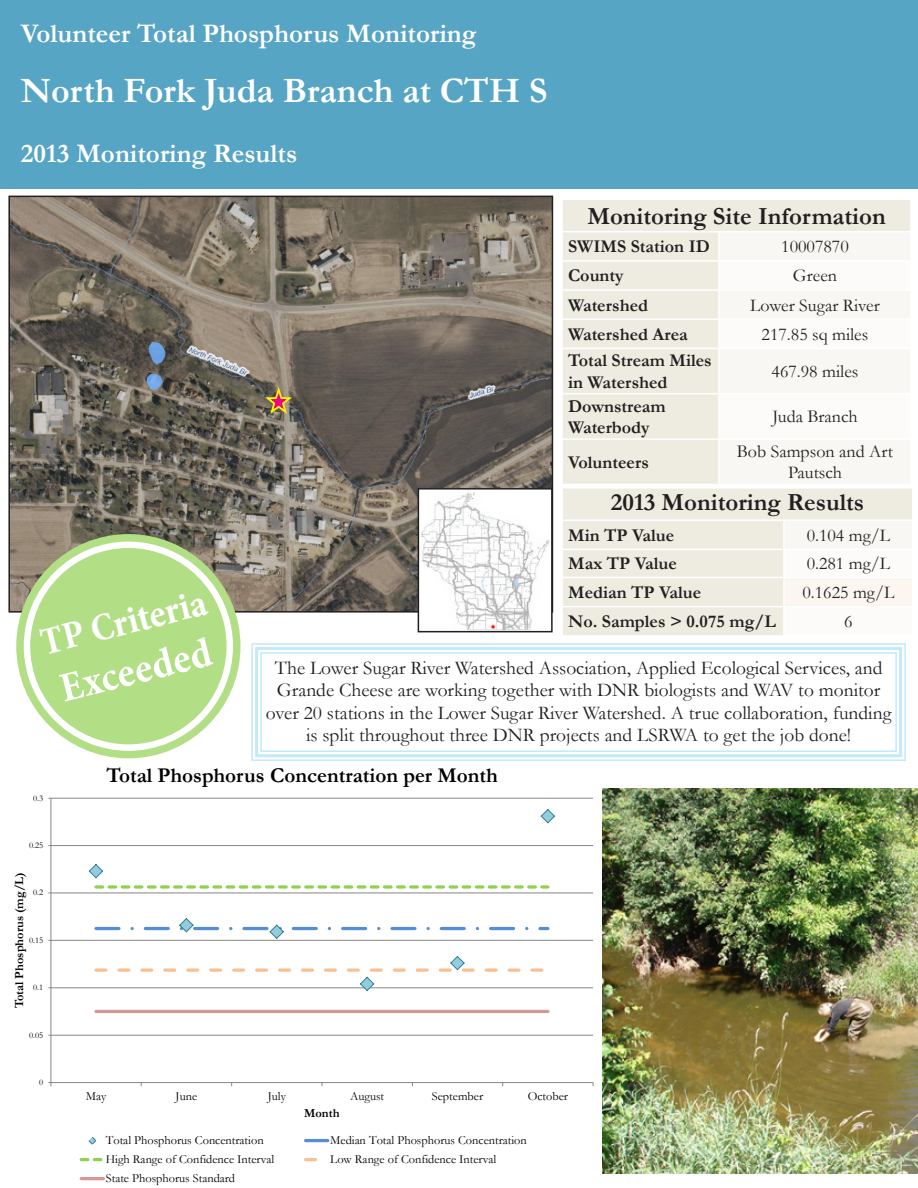
<style>
.page{position:relative;width:918px;height:1188px;background:#fff}
.page>*{position:absolute;margin:0;border:0;box-sizing:border-box;transform-origin:0 0}
.t1{font:700 condensed 42px "Minion Pro";color:#fff}
.t2{font:700 condensed 39px "Minion Pro";color:#fff}
.t3{font:700 36px "Garamond";color:#fff}
.t4{font:700 27px "Garamond";color:#fff}
.t5{font:700 24.75px "Garamond";color:#231f20}
.t6{font:700 21.15px "Garamond";color:#000}
.t7{font:19.5px/22.5px "Garamond";color:#231f20;text-align:center}
.t8{font:700 18px/21.6px "Garamond";color:#231f20}
.t9{font:18px/21.6px "Garamond";color:#231f20;text-align:center}
.t10{font:12.3px "Garamond";color:#000}
.t11{font:700 12.3px "Garamond";color:#000}
.t12{font:8.85px "Garamond";color:#000}
</style>
<div class="page">
<img style="left:11px;top:199px;width:539px;height:411px">
<img style="left:421px;top:491px;width:129px;height:138px">
<div style="left:418px;top:488px;width:135px;height:144px;border:2px solid #231f20"></div>
<div style="left:0;top:0;width:918px;height:189px;background:#56a5c4"></div>
<div style="left:563px;top:200px;width:347px;height:284px;background:#eeece1"></div>
<div style="left:720px;top:232px;width:190px;height:252px;background:#f8f7f3"></div>
<svg style="left:720px;top:262px;width:190px;height:176px"></svg>
<hr style="left:561px;top:231px;width:158px;height:1px;background:#fff">
<hr style="left:719px;top:231px;width:193px;height:1px;background:#fff">
<hr style="left:718px;top:232px;width:2px;height:28px;background:#fff">
<hr style="left:561px;top:260px;width:158px;height:2px;background:#fff">
<hr style="left:719px;top:260px;width:193px;height:2px;background:#fff">
<hr style="left:718px;top:262px;width:2px;height:27px;background:#fff">
<hr style="left:561px;top:289px;width:158px;height:2px;background:#fff">
<hr style="left:719px;top:289px;width:193px;height:2px;background:#fff">
<hr style="left:718px;top:291px;width:2px;height:27px;background:#fff">
<hr style="left:561px;top:318px;width:158px;height:2px;background:#fff">
<hr style="left:719px;top:318px;width:193px;height:2px;background:#fff">
<hr style="left:718px;top:320px;width:2px;height:28px;background:#fff">
<hr style="left:561px;top:348px;width:158px;height:1px;background:#fff">
<hr style="left:719px;top:348px;width:193px;height:1px;background:#fff">
<hr style="left:718px;top:349px;width:2px;height:44px;background:#fff">
<hr style="left:561px;top:393px;width:158px;height:2px;background:#fff">
<hr style="left:719px;top:393px;width:193px;height:2px;background:#fff">
<hr style="left:718px;top:395px;width:2px;height:43px;background:#fff">
<hr style="left:561px;top:438px;width:158px;height:2px;background:#fff">
<hr style="left:719px;top:438px;width:193px;height:2px;background:#fff">
<hr style="left:718px;top:440px;width:2px;height:44px;background:#fff">
<div style="left:562px;top:488px;width:351px;height:32px;background:#eeece1"></div>
<svg style="left:563px;top:521px;width:349px;height:114px"></svg>
<div style="left:784px;top:578px;width:129px;height:29px;background:#fbf6f0"></div>
<hr style="left:783px;top:521px;width:2px;height:28px;background:#fff">
<hr style="left:561px;top:549px;width:223px;height:1px;background:#fff">
<hr style="left:784px;top:549px;width:130px;height:1px;background:#fff">
<hr style="left:783px;top:550px;width:2px;height:27px;background:#fff">
<hr style="left:561px;top:577px;width:223px;height:1px;background:#fff">
<hr style="left:784px;top:577px;width:130px;height:1px;background:#fff">
<hr style="left:783px;top:578px;width:2px;height:28px;background:#fff">
<hr style="left:912px;top:578px;width:2px;height:28px;background:#fff">
<hr style="left:561px;top:606px;width:223px;height:1px;background:#fff">
<hr style="left:784px;top:606px;width:130px;height:1px;background:#fff">
<hr style="left:783px;top:607px;width:2px;height:28px;background:#fff">
<hr style="left:561px;top:487px;width:223px;height:2px;background:#fff">
<hr style="left:561px;top:489px;width:2px;height:30px;background:#fff">
<hr style="left:784px;top:487px;width:130px;height:2px;background:#fff">
<hr style="left:912px;top:489px;width:2px;height:30px;background:#fff">
<hr style="left:561px;top:519px;width:223px;height:2px;background:#fff">
<hr style="left:784px;top:519px;width:130px;height:2px;background:#fff">
<hr style="left:51px;top:1035px;width:542px;height:1px;background:#868686">
<hr style="left:51px;top:987px;width:542px;height:1px;background:#868686">
<hr style="left:51px;top:940px;width:542px;height:1px;background:#868686">
<hr style="left:51px;top:893px;width:542px;height:1px;background:#868686">
<hr style="left:51px;top:845px;width:542px;height:1px;background:#868686">
<hr style="left:51px;top:798px;width:542px;height:1px;background:#868686">
<hr style="left:51px;top:798px;width:1px;height:285px;background:#868686">
<hr style="left:51px;top:1082px;width:542px;height:1px;background:#868686">
<svg style="left:96px;top:885px;width:452px;height:4px"></svg>
<hr style="left:96px;top:1010px;width:452px;height:3px;background:#d99694">
<svg style="left:89px;top:864px;width:14px;height:14px"></svg>
<svg style="left:96px;top:918px;width:452px;height:21px"></svg>
<svg style="left:96px;top:956px;width:452px;height:35px"></svg>
<svg style="left:541px;top:809px;width:14px;height:14px"></svg>
<svg style="left:88px;top:1136px;width:9px;height:9px"></svg>
<svg style="left:306px;top:1139px;width:22px;height:3px"></svg>
<svg style="left:81px;top:1158px;width:22px;height:3px"></svg>
<svg style="left:306px;top:1158px;width:11px;height:3px"></svg>
<hr style="left:81px;top:1177px;width:22px;height:3px;background:#d99694">
<svg style="left:263px;top:387px;width:31px;height:29px"></svg>
<svg style="left:251px;top:643px;width:655px;height:118px"></svg>
<div style="left:255px;top:647px;width:647px;height:110px;border:3px solid #c3e9fa"></div>
<div style="left:260px;top:652px;width:637px;height:100px;border:2px solid #c3e9fa"></div>
<img style="left:603px;top:788px;width:315px;height:386px">
<svg style="left:20px;top:538px;width:217px;height:217px"></svg>
<div style="left:16px;top:534px;width:225px;height:224px;border:8px solid #b2df85;border-radius:50%"></div>
<div style="left:31px;top:549px;width:195px;height:195px;background:#b2df85;border-radius:50%"></div>
<p class="t4" style="left:21px;top:15px;width:457px">Volunteer Total Phosphorus Monitoring</p>
<p class="t3" style="left:21px;top:66px;width:528px">North Fork Juda Branch at CTH S</p>
<p class="t4" style="left:21px;top:135px;width:278px">2013 Monitoring Results</p>
<p class="t2" style="left:35px;top:617px;width:171px;rotate:-14deg">TP Criteria</p>
<p class="t1" style="left:54px;top:661px;width:156px;rotate:-14deg">Exceeded</p>
<p class="t5" style="left:587px;top:199px;width:300px">Monitoring Site Information</p>
<p class="t8" style="left:568px;top:236px;width:143px">SWIMS Station ID</p>
<p class="t9" style="left:781px;top:235px;width:69px">10007870</p>
<p class="t8" style="left:568px;top:265px;width:57px">County</p>
<p class="t9" style="left:793px;top:264px;width:46px">Green</p>
<p class="t8" style="left:568px;top:294px;width:81px">Watershed</p>
<p class="t9" style="left:750px;top:294px;width:131px">Lower Sugar River</p>
<p class="t8" style="left:568px;top:323px;width:121px">Watershed Area</p>
<p class="t9" style="left:762px;top:323px;width:108px">217.85 sq miles</p>
<p class="t8" style="left:568px;top:350px;width:145px">Total Stream Miles in Watershed</p>
<p class="t9" style="left:772px;top:360px;width:88px">467.98 miles</p>
<p class="t8" style="left:568px;top:395px;width:99px">Downstream<br>Waterbody</p>
<p class="t9" style="left:772px;top:405px;width:87px">Juda Branch</p>
<p class="t8" style="left:568px;top:451px;width:82px">Volunteers</p>
<p class="t9" style="left:737px;top:440px;width:158px">Bob Sampson and Art<br>Pautsch</p>
<p class="t5" style="left:611px;top:485px;width:255px">2013 Monitoring Results</p>
<p class="t8" style="left:568px;top:524px;width:107px">Min TP Value</p>
<p class="t9" style="left:807px;top:524px;width:85px">0.104 mg/L</p>
<p class="t8" style="left:568px;top:553px;width:110px">Max TP Value</p>
<p class="t9" style="left:807px;top:552px;width:85px">0.281 mg/L</p>
<p class="t8" style="left:568px;top:582px;width:134px">Median TP Value</p>
<p class="t9" style="left:802px;top:581px;width:93px">0.1625 mg/L</p>
<p class="t8" style="left:568px;top:611px;width:209px">No. Samples &gt; 0.075 mg/L</p>
<p class="t9" style="left:844px;top:610px;width:10px">6</p>
<p class="t7" style="left:266px;top:656px;width:627px">The Lower Sugar River Watershed Association, Applied Ecological Services, and Grande Cheese are working together with DNR biologists and WAV to monitor over 20 stations in the Lower Sugar River Watershed. A true collaboration, funding is split throughout three DNR projects and LSRWA to get the job done!</p>
<p class="t12" style="left:33px;top:792px;width:12px">0.3</p>
<p class="t12" style="left:29px;top:839px;width:16px">0.25</p>
<p class="t11" style="left:11px;top:1008px;width:138px;rotate:-90deg">Total Phosphorus (mg/L)</p>
<p class="t12" style="left:33px;top:887px;width:12px">0.2</p>
<p class="t12" style="left:29px;top:934px;width:16px">0.15</p>
<p class="t12" style="left:33px;top:981px;width:12px">0.1</p>
<p class="t12" style="left:29px;top:1029px;width:16px">0.05</p>
<p class="t12" style="left:39px;top:1076px;width:6px">0</p>
<p class="t6" style="left:107px;top:760px;width:393px">Total Phosphorus Concentration per Month</p>
<p class="t10" style="left:86px;top:1088px;width:22px">May</p>
<p class="t10" style="left:176px;top:1088px;width:23px">June</p>
<p class="t10" style="left:268px;top:1088px;width:20px">July</p>
<p class="t10" style="left:350px;top:1088px;width:36px">August</p>
<p class="t10" style="left:432px;top:1088px;width:53px">September</p>
<p class="t10" style="left:528px;top:1088px;width:42px">October</p>
<p class="t11" style="left:304px;top:1105px;width:37px">Month</p>
<p class="t10" style="left:106px;top:1132px;width:159px">Total Phosphorus Concentration</p>
<p class="t10" style="left:330px;top:1132px;width:198px">Median Total Phosphorus Concentration</p>
<p class="t10" style="left:106px;top:1151px;width:170px">High Range of Confidence Interval</p>
<p class="t10" style="left:330px;top:1151px;width:168px">Low Range of Confidence Interval</p>
<p class="t10" style="left:106px;top:1170px;width:131px">State Phosphorus Standard</p>
</div>
